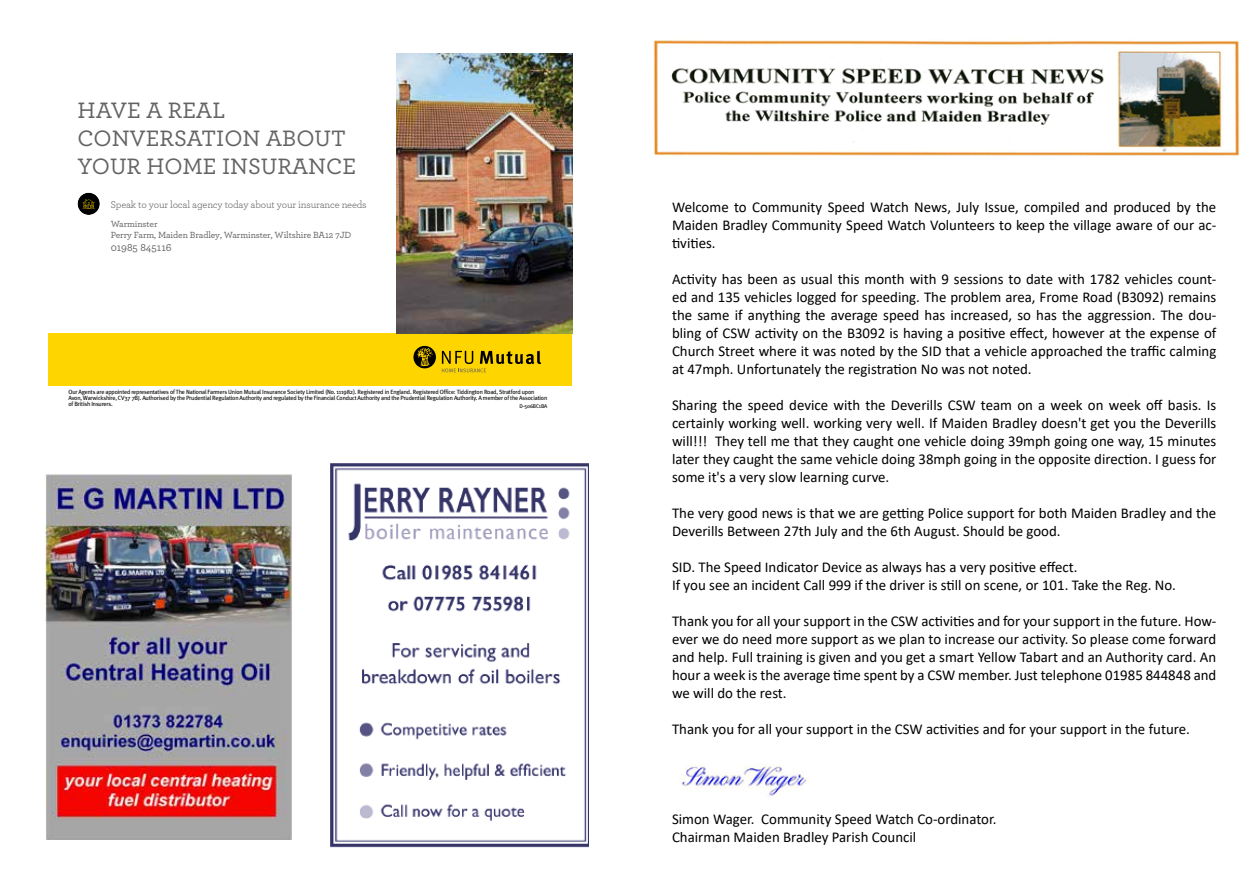
<style>
.page{position:relative;width:1259px;height:893px;background:#fff}
.page>*{position:absolute;margin:0;border:0;box-sizing:border-box;transform-origin:0 0}
.t1{font:500 23.4px/28px "Archer";color:#646363}
.t2{font:15px/18px "Calibri";color:#000;text-align:justify}
.t3{font:500 10.95px "Archer";color:#646363}
.t4{font:10.35px "Archer";letter-spacing:-.02em;color:#646363}
.t5{font:500 9.45px/11.2px "Archer";letter-spacing:-.01em;color:#646363}
.t6{font:6.15px/6.1px "Meta Plus";letter-spacing:-.025em;color:#000}
.t7{font:5.55px "Meta Plus";letter-spacing:-.025em;color:#000}
</style>
<div class="page">
<img style="left:330px;top:463px;width:258px;height:385px">
<img style="left:46px;top:474px;width:246px;height:366px">
<div style="left:49px;top:333px;width:523px;height:53px;background:#ffd500"></div>
<div style="left:78px;top:193px;width:22px;height:22px;background:#000;border-radius:50%"></div>
<svg style="left:82px;top:199px;width:13px;height:9px"></svg>
<svg style="left:413px;top:346px;width:23px;height:22px"></svg>
<svg style="left:417px;top:347px;width:15px;height:19px"></svg>
<svg style="left:442px;top:351px;width:99px;height:21px"></svg>
<img style="left:396px;top:54px;width:176px;height:279px">
<img style="left:653px;top:40px;width:587px;height:116px">
<img style="left:681px;top:764px;width:126px;height:32px">
<h1 class="t1" style="left:78px;top:95px;width:280px">HAVE A REAL<br>CONVERSATION ABOUT<br>YOUR HOME INSURANCE</h1>
<p class="t4" style="left:110px;top:197px;width:258px">Speak to your local agency today about your insurance needs</p>
<p class="t5" style="left:111px;top:218px;width:242px">Warminster<br>Perry Farm, Maiden Bradley, Warminster, Wiltshire BA12 7JD</p>
<p class="t3" style="left:111px;top:239px;width:63px">01985 845116</p>
<p class="t6" style="left:68px;top:389px;width:480px">Our Agents are appointed representatives of The National Farmers Union Mutual Insurance Society Limited (No. 111982). Registered in England. Registered Office: Tiddington Road, Stratford upon<br>Avon, Warwickshire, CV37 7BJ. Authorised by the Prudential Regulation Authority and regulated by the Financial Conduct Authority and the Prudential Regulation Authority. A member of the Association of British Insurers.</p>
<p class="t7" style="left:519px;top:403px;width:29px">D-506BC1BA</p>
<p class="t2" style="left:672px;top:197px;width:546px">Welcome to Community Speed Watch News, July Issue, compiled and produced by the Maiden Bradley Community Speed Watch Volunteers to keep the village aware of our ac&shy;tivities.</p>
<p class="t2" style="left:672px;top:269px;width:546px">Activity has been as usual this month with 9 sessions to date with 1782 vehicles count&shy;ed and 135 vehicles logged for speeding. The problem area, Frome Road (B3092) remains the same if anything the average speed has increased, so has the aggression. The dou&shy;bling of CSW activity on the B3092 is having a positive effect, however at the expense of Church Street where it was noted by the SID that a vehicle approached the traffic calming at 47mph. Unfortunately the registration No was not noted.</p>
<p class="t2" style="left:672px;top:395px;width:546px">Sharing the speed device with the Deverills CSW team on a week on week off basis. Is certainly working well. working very well. If Maiden Bradley doesn't get you the Deverills will!!! They tell me that they caught one vehicle doing 39mph going one way, 15 minutes later they caught the same vehicle doing 38mph going in the opposite direction. I guess for some it's a very slow learning curve.</p>
<p class="t2" style="left:672px;top:503px;width:546px">The very good news is that we are getting Police support for both Maiden Bradley and the<br>Deverills Between 27th July and the 6th August. Should be good.</p>
<p class="t2" style="left:672px;top:557px;width:505px">SID. The Speed Indicator Device as always has a very positive effect.<br>If you see an incident Call 999 if the driver is still on scene, or 101. Take the Reg. No.</p>
<p class="t2" style="left:672px;top:611px;width:546px">Thank you for all your support in the CSW activities and for your support in the future. How&shy;ever we do need more support as we plan to increase our activity. So please come forward and help. Full training is given and you get a smart Yellow Tabart and an Authority card. An hour a week is the average time spent by a CSW member. Just telephone 01985 844848 and we will do the rest.</p>
<p class="t2" style="left:672px;top:719px;width:519px">Thank you for all your support in the CSW activities and for your support in the future.</p>
<p class="t2" style="left:672px;top:809px;width:326px">Simon Wager. Community Speed Watch Co-ordinator.<br>Chairman Maiden Bradley Parish Council</p>
</div>
